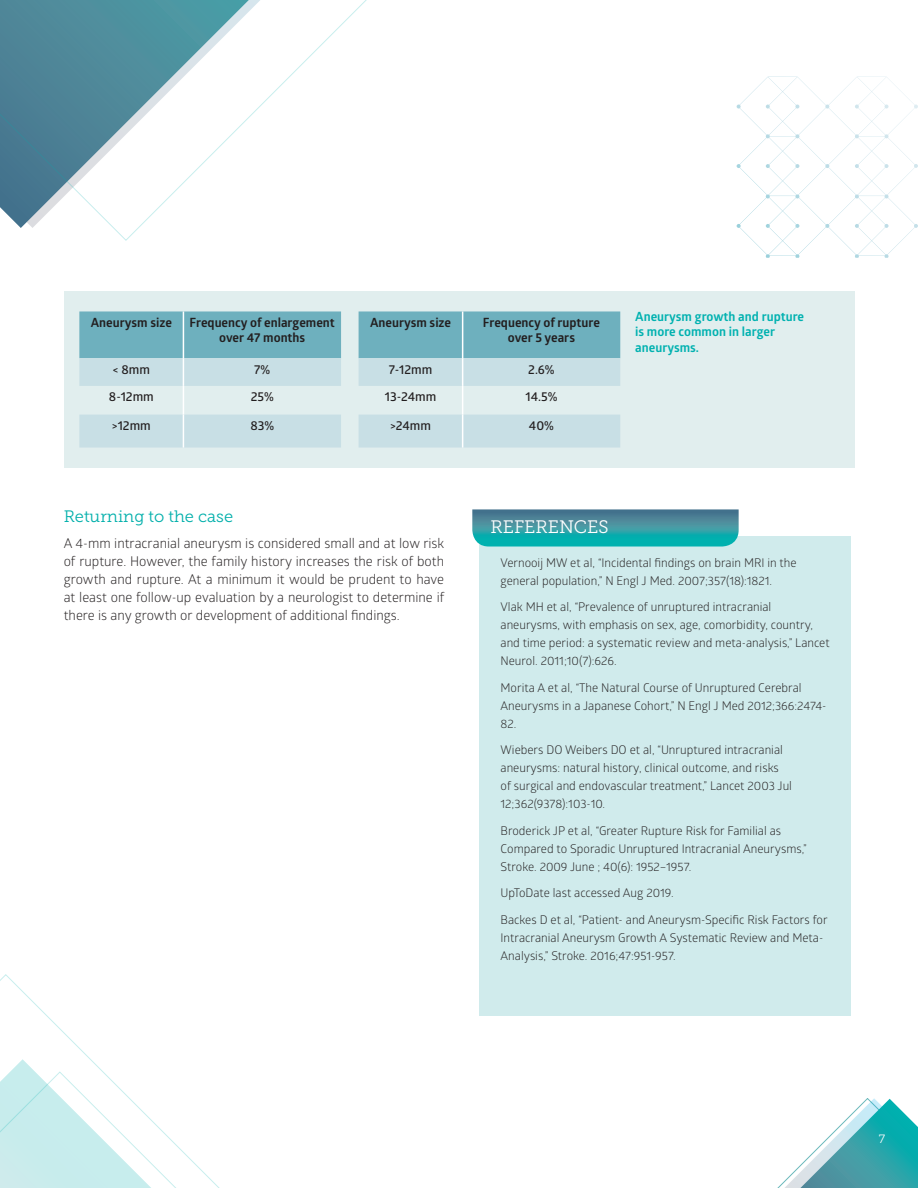
<style>
.page{position:relative;width:918px;height:1188px;background:#fff}
.page>*{position:absolute;margin:0;border:0;box-sizing:border-box;transform-origin:0 0}
.Titre_blanc_corps_12{font:18px "Museo Slab 300";color:#fff}
.Intertitre_et_titres{font:16.5px "Museo Slab 300";color:#00afab}
.Texte_1__espace_avan{font:13.5px/18px "Glober";color:#231f20;text-align:justify}
.Tableau_texte_gras_v{font:700 12.75px/15.3px "Glober";color:#231f20;text-align:center}
.Tableau_texte_gras_v-2{font:700 12.75px/15.3px "Glober";color:#00b1b0}
.Tableau_texte{font:600 12.75px "Glober";color:#231f20}
.Texte_1__espace_avan-2{font:12px/18px "Glober";color:#231f20}
.t1{font:12px "Museo Slab 300";color:#fff}
</style>
<div class="page">
<svg style="left:777px;top:1098px;width:141px;height:90px"></svg>
<svg style="left:737px;top:77px;width:181px;height:181px"></svg>
<svg style="left:0;top:0;width:367px;height:241px"></svg>
<svg style="left:0;top:974px;width:220px;height:214px"></svg>
<div style="left:479px;top:536px;width:372px;height:480px;background:#d0ebec"></div>
<svg style="left:472px;top:509px;width:267px;height:38px;background:#349ba5"></svg>
<div style="left:64px;top:291px;width:790px;height:177px;background:#e1eeee"></div>
<svg style="left:79px;top:311px;width:262px;height:137px"></svg>
<hr style="left:183px;top:415px;width:1px;height:33px;background:#fff">
<svg style="left:359px;top:311px;width:261px;height:137px"></svg>
<hr style="left:462px;top:415px;width:1px;height:33px;background:#fff">
<p class="Tableau_texte_gras_v" style="left:91px;top:315px;width:83px">Aneurysm size</p>
<p class="Tableau_texte_gras_v" style="left:190px;top:315px;width:147px">Frequency of enlargement over 47 months</p>
<p class="Tableau_texte" style="left:113px;top:360px;width:39px">&lt; 8mm</p>
<p class="Tableau_texte" style="left:254px;top:360px;width:18px">7%</p>
<p class="Tableau_texte" style="left:109px;top:388px;width:46px">8-12mm</p>
<p class="Tableau_texte" style="left:251px;top:388px;width:25px">25%</p>
<p class="Tableau_texte" style="left:112px;top:417px;width:40px">&gt;12mm</p>
<p class="Tableau_texte" style="left:250px;top:417px;width:25px">83%</p>
<p class="Tableau_texte_gras_v" style="left:370px;top:315px;width:83px">Aneurysm size</p>
<p class="Tableau_texte_gras_v" style="left:483px;top:315px;width:119px">Frequency of rupture over 5 years</p>
<p class="Tableau_texte" style="left:389px;top:360px;width:45px">7-12mm</p>
<p class="Tableau_texte" style="left:528px;top:360px;width:28px">2.6%</p>
<p class="Tableau_texte" style="left:385px;top:388px;width:53px">13-24mm</p>
<p class="Tableau_texte" style="left:525px;top:388px;width:34px">14.5%</p>
<p class="Tableau_texte" style="left:390px;top:417px;width:43px">&gt;24mm</p>
<p class="Tableau_texte" style="left:529px;top:417px;width:26px">40%</p>
<p class="Tableau_texte_gras_v-2" style="left:635px;top:309px;width:171px">Aneurysm growth and rupture is more common in larger aneurysms.</p>
<p class="Intertitre_et_titres" style="left:64px;top:507px;width:171px">Returning to the case</p>
<p class="Texte_1__espace_avan" style="left:64px;top:534px;width:382px">A 4-mm intracranial aneurysm is considered small and at low risk of rupture. However, the family history increases the risk of both growth and rupture. At a minimum it would be prudent to have at least one follow-up evaluation by a neurologist to determine if there is any growth or development of additional findings.</p>
<p class="Titre_blanc_corps_12" style="left:491px;top:517px;width:120px">REFERENCES</p>
<p class="Texte_1__espace_avan-2" style="left:501px;top:553px;width:298px">Vernooij MW et al, “Incidental findings on brain MRI in the general population,” N Engl J Med. 2007;357(18):1821.</p>
<p class="Texte_1__espace_avan-2" style="left:501px;top:597px;width:331px">Vlak MH et al, “Prevalence of unruptured intracranial aneurysms, with emphasis on sex, age, comorbidity, country, and time period: a systematic review and meta-analysis,” Lancet Neurol. 2011;10(7):626.</p>
<p class="Texte_1__espace_avan-2" style="left:501px;top:678px;width:327px">Morita A et al, “The Natural Course of Unruptured Cerebral<br>Aneurysms in a Japanese Cohort,” N Engl J Med 2012;366:2474-<br>82.</p>
<p class="Texte_1__espace_avan-2" style="left:501px;top:740px;width:293px">Wiebers DO Weibers DO et al, “Unruptured intracranial aneurysms: natural history, clinical outcome, and risks of surgical and endovascular treatment,” Lancet 2003 Jul 12;362(9378):103-10.</p>
<p class="Texte_1__espace_avan-2" style="left:501px;top:821px;width:308px">Broderick JP et al, “Greater Rupture Risk for Familial as<br>Compared to Sporadic Unruptured Intracranial Aneurysms,”<br>Stroke. 2009 June ; 40(6): 1952–1957.</p>
<p class="Texte_1__espace_avan-2" style="left:501px;top:883px;width:175px">UpToDate last accessed Aug 2019.</p>
<p class="Texte_1__espace_avan-2" style="left:501px;top:910px;width:329px">Backes D et al, “Patient- and Aneurysm-Specific Risk Factors for<br>Intracranial Aneurysm Growth A Systematic Review and Meta-<br>Analysis,” Stroke. 2016;47:951-957.</p>
<p class="t1" style="left:879px;top:1133px;width:8px">7</p>
</div>
